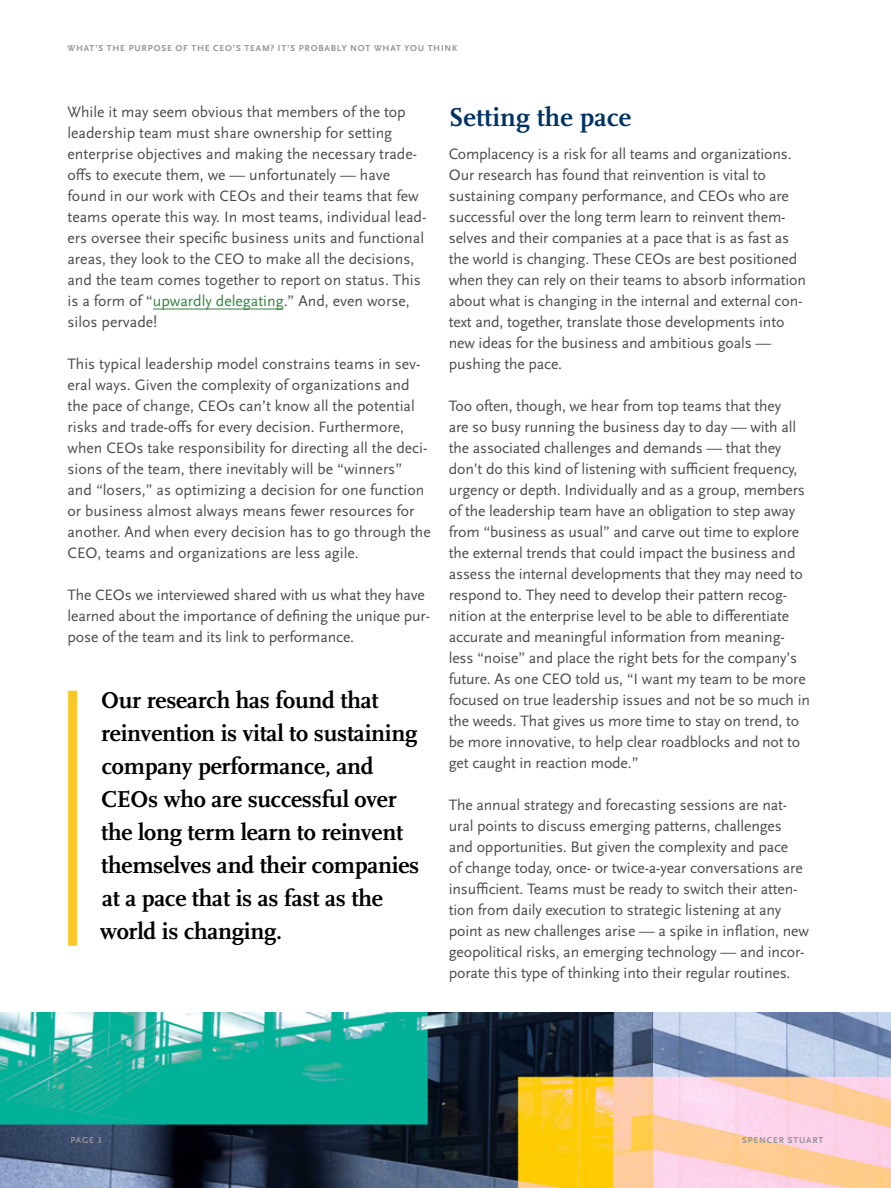
<style>
.page{position:relative;width:891px;height:1188px;background:#fff}
.page>*{position:absolute;margin:0;border:0;box-sizing:border-box;transform-origin:0 0}
.t1{font:700 27px "Scala Pro";letter-spacing:.005em;color:#003262}
.t2{font:700 24px/33px "Scala Pro";letter-spacing:-.01em;color:#000}
.t3{font:15.75px/21px "Scala Sans Pro";letter-spacing:-.01em;color:#4d4d4f}
.t4{font:700 9px "Scala Sans Pro";letter-spacing:.09em;color:#939598}
.s1{color:#348541}
</style>
<div class="page">
<hr style="left:153px;top:309px;width:131px;height:1px;background:#348541">
<img style="left:0;top:1013px;width:891px;height:175px">
<div style="left:68px;top:691px;width:9px;height:255px;background:#fac826"></div>
<p class="t4" style="left:68px;top:43px;width:391px">WHAT’S THE PURPOSE OF THE CEO’S TEAM ? IT’S PROBABLY NOT WHAT YOU THIN K</p>
<p class="t3" style="left:68px;top:102px;width:360px">While it may seem obvious that members of the top leadership team must share ownership for setting enterprise objectives and making the necessary trade&shy;offs to execute them, we — unfortunately — have found in our work with CEOs and their teams that few teams operate this way. In most teams, individual lead&shy;ers oversee their specific business units and functional areas, they look to the CEO to make all the decisions, and the team comes together to report on status. This is a form of “<span class="s1">upwardly delegating</span>.” And, even worse, silos pervade!</p>
<p class="t3" style="left:68px;top:354px;width:365px">This typical leadership model constrains teams in sev&shy;eral ways. Given the complexity of organizations and the pace of change, CEOs can’t know all the potential risks and trade-offs for every decision. Furthermore, when CEOs take responsibility for directing all the deci&shy;sions of the team, there inevitably will be “winners”<br>and “losers,” as optimizing a decision for one function or business almost always means fewer resources for another. And when every decision has to go through the CEO, teams and organizations are less agile.</p>
<p class="t3" style="left:68px;top:585px;width:364px">The CEOs we interviewed shared with us what they have learned about the importance of defining the unique pur&shy;pose of the team and its link to performance.</p>
<h2 class="t2" style="left:100px;top:684px;width:321px">Our research has found that reinvention is vital to sustaining company performance, and<br>CEOs who are successful over the long term learn to reinvent themselves and their companies at a pace that is as fast as the world is changing.</h2>
<h1 class="t1" style="left:449px;top:101px;width:184px">Setting the pace</h1>
<p class="t3" style="left:449px;top:144px;width:359px">Complacency is a risk for all teams and organizations.<br>Our research has found that reinvention is vital to sustaining company performance, and CEOs who are successful over the long term learn to reinvent them&shy;selves and their companies at a pace that is as fast as the world is changing. These CEOs are best positioned when they can rely on their teams to absorb information about what is changing in the internal and external con&shy;text and, together, translate those developments into new ideas for the business and ambitious goals — pushing the pace.</p>
<p class="t3" style="left:449px;top:396px;width:363px">Too often, though, we hear from top teams that they<br>are so busy running the business day to day — with all the associated challenges and demands — that they don’t do this kind of listening with sufficient frequency, urgency or depth. Individually and as a group, members of the leadership team have an obligation to step away from “business as usual” and carve out time to explore the external trends that could impact the business and assess the internal developments that they may need to respond to. They need to develop their pattern recog&shy;nition at the enterprise level to be able to differentiate accurate and meaningful information from meaning&shy;less “noise” and place the right bets for the company’s future. As one CEO told us, “I want my team to be more focused on true leadership issues and not be so much in the weeds. That gives us more time to stay on trend, to be more innovative, to help clear roadblocks and not to get caught in reaction mode.”</p>
<p class="t3" style="left:449px;top:795px;width:362px">The annual strategy and forecasting sessions are nat&shy;ural points to discuss emerging patterns, challenges and opportunities. But given the complexity and pace<br>of change today, once- or twice-a-year conversations are insufficient. Teams must be ready to switch their atten&shy;tion from daily execution to strategic listening at any point as new challenges arise — a spike in inflation, new geopolitical risks, an emerging technology — and incor&shy;porate this type of thinking into their regular routines.</p>
<p class="t4" style="left:70px;top:1135px;width:33px">PAGE 3</p>
<p class="t4" style="left:742px;top:1135px;width:53px">SPENCER STUART</p>
</div>
